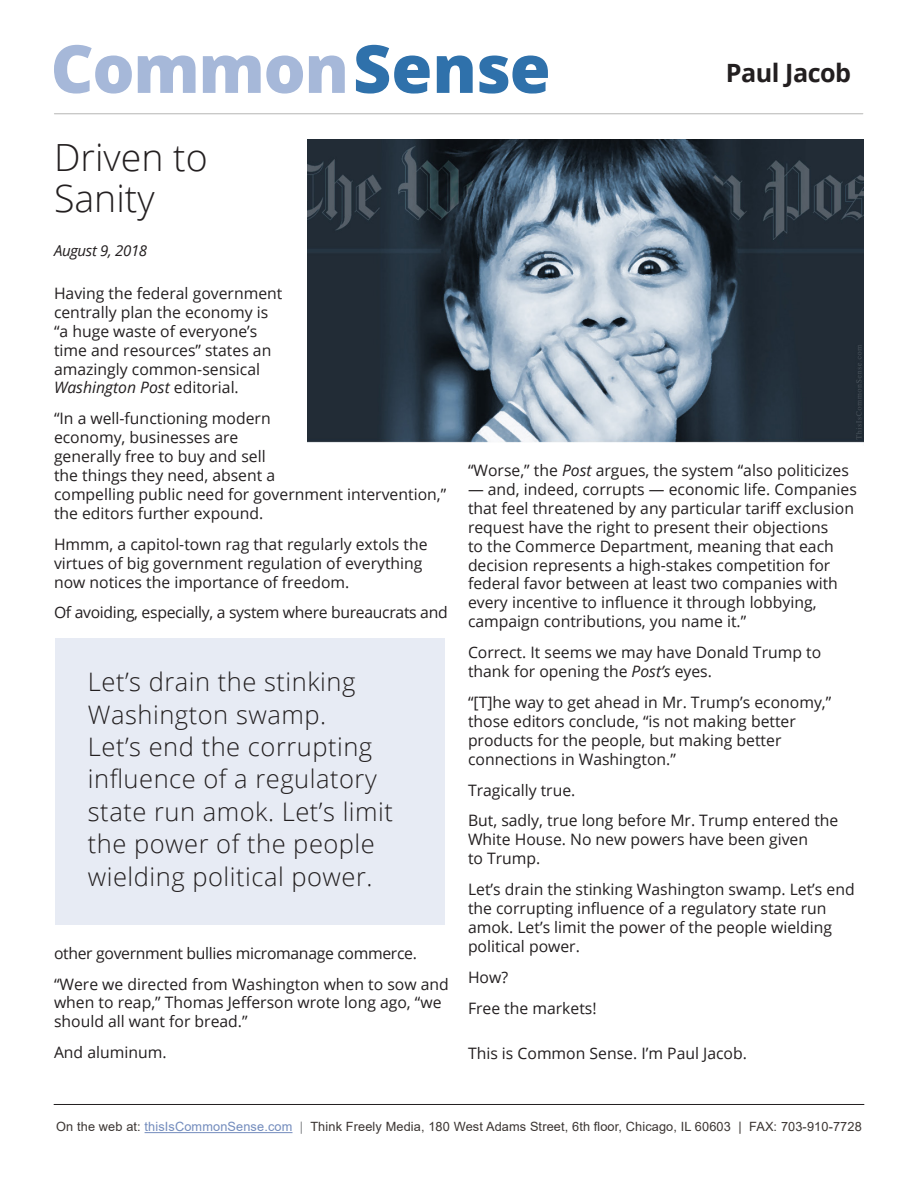
<style>
.page{position:relative;width:918px;height:1188px;background:#fff}
.page>*{position:absolute;margin:0;border:0;box-sizing:border-box;transform-origin:0 0}
.t1{font:800 66.45px "Open Sans";letter-spacing:-.02em;color:#a6b8d9}
.t2{font:300 37.5px/41.4px "Open Sans";color:#231f20}
.t3{font:300 25.5px/32.4px "Open Sans";letter-spacing:.02em;color:#231f20}
.t4{font:700 25.2px "Open Sans";letter-spacing:-.02em;color:#231f20}
.t5{font:15.75px/18.9px "Open Sans";color:#231f20}
.t6{font:15.75px "Open Sans";letter-spacing:-.02em;color:#231f20}
.t7{font:italic 15px "Open Sans";letter-spacing:-.02em;color:#231f20}
.t8{font:12.75px "Arial";letter-spacing:.01em;color:#3b3532}
.s1{color:#2f71ab}
.s2{font-style:italic}
.s3{color:#738cbd}
.s4{color:#808285}
</style>
<div class="page">
<hr style="left:145px;top:1132px;width:148px;height:1px;background:#738cbd">
<img style="left:308px;top:139px;width:555px;height:304px">
<hr style="left:54px;top:1104px;width:810px;height:1px;background:#231f20">
<hr style="left:54px;top:114px;width:809px;height:1px;background:#b6b6b4">
<div style="left:55px;top:639px;width:390px;height:286px;background:#e7ebf4"></div>
<p class="t1" style="left:51px;top:18px;width:502px">Common<span class="s1">Sense</span></p>
<p class="t4" style="left:726px;top:55px;width:127px">Paul Jacob</p>
<p class="t2" style="left:54px;top:135px;width:155px">Driven to<br>Sanity</p>
<p class="t7" style="left:54px;top:240px;width:95px">August 9, 2018</p>
<p class="t5" style="left:54px;top:283px;width:230px">Having the federal government centrally plan the economy is “a huge waste of everyone’s time and resources” states an amazingly common-sensical<br><span class="s2">Washington Post</span> editorial.</p>
<p class="t5" style="left:54px;top:409px;width:394px">“In a well-functioning modern<br>economy, businesses are<br>generally free to buy and sell<br>the things they need, absent a<br>compelling public need for government intervention,” the editors further expound.</p>
<p class="t5" style="left:54px;top:534px;width:375px">Hmmm, a capitol-town rag that regularly extols the virtues of big government regulation of everything now notices the importance of freedom.</p>
<p class="t6" style="left:54px;top:602px;width:395px">Of avoiding, especially, a system where bureaucrats and</p>
<p class="t3" style="left:88px;top:665px;width:307px">Let’s drain the stinking<br>Washington swamp.<br>Let’s end the corrupting influence of a regulatory state run amok. Let’s limit the power of the people wielding political power.</p>
<p class="t6" style="left:54px;top:942px;width:364px">other government bullies micromanage commerce.</p>
<p class="t5" style="left:54px;top:974px;width:396px">“Were we directed from Washington when to sow and when to reap,” Thomas Jefferson wrote long ago, “we should all want for bread.”</p>
<p class="t5" style="left:54px;top:1043px;width:114px">And aluminum.</p>
<p class="t5" style="left:468px;top:460px;width:383px">“Worse,” the <span class="s2">Post</span> argues, the system “also politicizes</p>
<p class="t5" style="left:468px;top:479px;width:390px">— and, indeed, corrupts — economic life. Companies that feel threatened by any particular tariff exclusion request have the right to present their objections<br>to the Commerce Department, meaning that each decision represents a high-stakes competition for federal favor between at least two companies with every incentive to influence it through lobbying, campaign contributions, you name it.”</p>
<p class="t5" style="left:468px;top:643px;width:355px">Correct. It seems we may have Donald Trump to thank for opening the <span class="s2">Post’s</span> eyes.</p>
<p class="t5" style="left:468px;top:692px;width:365px">“[T]he way to get ahead in Mr. Trump’s economy,” those editors conclude, “is not making better products for the people, but making better connections in Washington.”</p>
<p class="t5" style="left:468px;top:780px;width:109px">Tragically true.</p>
<p class="t5" style="left:468px;top:811px;width:372px">But, sadly, true long before Mr. Trump entered the<br>White House. No new powers have been given<br>to Trump.</p>
<p class="t5" style="left:468px;top:880px;width:388px">Let’s drain the stinking Washington swamp. Let’s end the corrupting influence of a regulatory state run amok. Let’s limit the power of the people wielding political power.</p>
<p class="t5" style="left:468px;top:967px;width:42px">How?</p>
<p class="t5" style="left:468px;top:998px;width:130px">Free the markets!</p>
<p class="t5" style="left:468px;top:1043px;width:280px">This is Common Sense. I’m Paul Jacob.</p>
<p class="t8" style="left:56px;top:1118px;width:807px">On the web at: <span class="s3">thisIsCommonSense.com</span> <span class="s4">|</span> Think Freely Media, 180 West Adams Street, 6th floor, Chicago, IL 60603 | FAX: 703-910-7728</p>
</div>
